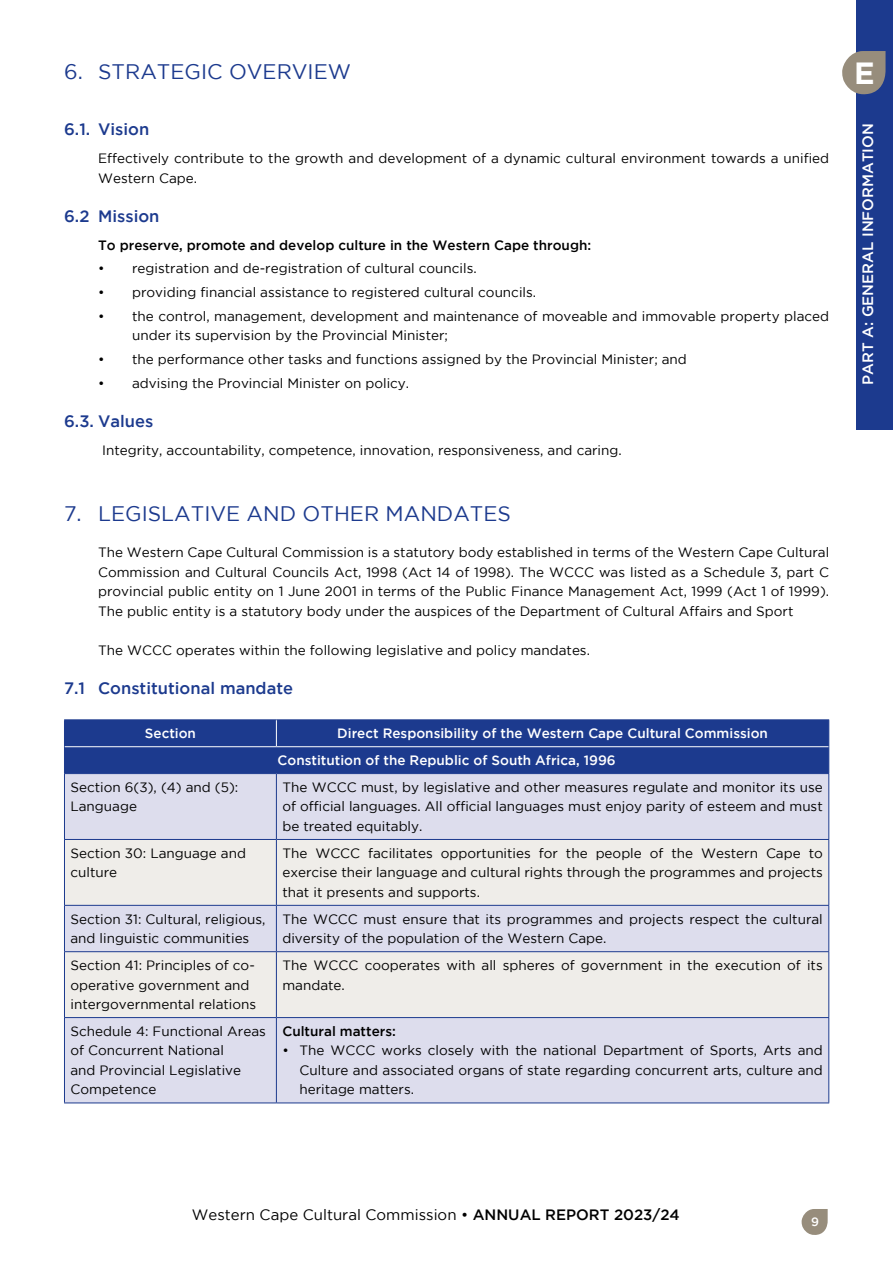
<style>
.page{position:relative;width:893px;height:1263px;background:#fff}
.page>*{position:absolute;margin:0;border:0;box-sizing:border-box;transform-origin:0 0}
.t1{font:700 30.75px "Gotham";color:#fff}
.t2{font:21px "Gotham";color:#1c3a8e}
.t3{font:500 16.5px "Gotham";color:#1c3a8e}
.t4{font:15px "Gotham";color:#000}
.t5{font:500 15px "Gotham";color:#fff}
.t6{font:13.5px/19.5px "Gotham";color:#000}
.t7{font:500 13.5px/26.8px "Gotham";color:#fff}
.t8{font:500 13.5px "Gotham";color:#000}
.t9{font:500 12px "Gotham";color:#fff}
.s1{font-weight:500}
</style>
<div class="page">
<svg style="left:802px;top:1209px;width:26px;height:26px"></svg>
<div style="left:856px;top:0;width:37px;height:429px;background:#1c3a8e"></div>
<svg style="left:842px;top:51px;width:44px;height:44px"></svg>
<div style="left:65px;top:774px;width:763px;height:328px;background:#dddded"></div>
<svg style="left:65px;top:840px;width:763px;height:177px;background:#e9e8e9"></svg>
<hr style="left:64px;top:719px;width:212px;height:1px;background:#1c3a8e">
<hr style="left:276px;top:719px;width:553px;height:1px;background:#1c3a8e">
<hr style="left:64px;top:773px;width:212px;height:1px;background:#1c3a8e">
<hr style="left:64px;top:774px;width:1px;height:65px;background:#1c3a8e">
<hr style="left:276px;top:773px;width:553px;height:1px;background:#1c3a8e">
<hr style="left:276px;top:774px;width:1px;height:65px;background:#1c3a8e">
<hr style="left:828px;top:774px;width:1px;height:65px;background:#1c3a8e">
<hr style="left:64px;top:839px;width:212px;height:1px;background:#1c3a8e">
<hr style="left:64px;top:840px;width:1px;height:65px;background:#1c3a8e">
<hr style="left:276px;top:839px;width:553px;height:1px;background:#1c3a8e">
<hr style="left:276px;top:840px;width:1px;height:65px;background:#1c3a8e">
<hr style="left:828px;top:840px;width:1px;height:65px;background:#1c3a8e">
<hr style="left:64px;top:905px;width:212px;height:1px;background:#1c3a8e">
<hr style="left:64px;top:906px;width:1px;height:45px;background:#1c3a8e">
<hr style="left:276px;top:905px;width:553px;height:1px;background:#1c3a8e">
<hr style="left:276px;top:906px;width:1px;height:45px;background:#1c3a8e">
<hr style="left:828px;top:906px;width:1px;height:45px;background:#1c3a8e">
<hr style="left:64px;top:951px;width:212px;height:1px;background:#1c3a8e">
<hr style="left:64px;top:952px;width:1px;height:65px;background:#1c3a8e">
<hr style="left:276px;top:951px;width:553px;height:1px;background:#1c3a8e">
<hr style="left:276px;top:952px;width:1px;height:65px;background:#1c3a8e">
<hr style="left:828px;top:952px;width:1px;height:65px;background:#1c3a8e">
<hr style="left:64px;top:1017px;width:212px;height:1px;background:#1c3a8e">
<hr style="left:64px;top:1018px;width:1px;height:84px;background:#1c3a8e">
<hr style="left:276px;top:1017px;width:553px;height:1px;background:#1c3a8e">
<hr style="left:276px;top:1018px;width:1px;height:84px;background:#1c3a8e">
<hr style="left:828px;top:1018px;width:1px;height:84px;background:#1c3a8e">
<hr style="left:64px;top:1102px;width:212px;height:1px;background:#1c3a8e">
<hr style="left:276px;top:1102px;width:553px;height:1px;background:#1c3a8e">
<div style="left:64px;top:720px;width:765px;height:53px;background:#1c3a8e"></div>
<hr style="left:65px;top:746px;width:211px;height:1px;background:#fff">
<hr style="left:276px;top:746px;width:552px;height:1px;background:#fff">
<h2 class="t2" style="left:64px;top:60px;width:288px">6. STRATEGIC OVERVIEW</h2>
<p class="t3" style="left:64px;top:120px;width:87px">6.1. Vision</p>
<p class="t6" style="left:98px;top:148px;width:733px">Effectively contribute to the growth and development of a dynamic cultural environment towards a unified<br>Western Cape.</p>
<p class="t3" style="left:64px;top:206px;width:97px">6.2 Mission</p>
<p class="t8" style="left:98px;top:237px;width:495px">To preserve, promote and develop culture in the Western Cape through:</p>
<p class="t6" style="left:98px;top:259px;width:380px">• registration and de-registration of cultural councils.</p>
<p class="t6" style="left:98px;top:282px;width:439px">• providing financial assistance to registered cultural councils.</p>
<p class="t6" style="left:132px;top:306px;width:698px;text-indent:-34px">• the control, management, development and maintenance of moveable and immovable property placed under its supervision by the Provincial Minister;</p>
<p class="t6" style="left:98px;top:349px;width:590px">• the performance other tasks and functions assigned by the Provincial Minister; and</p>
<p class="t6" style="left:98px;top:373px;width:313px">• advising the Provincial Minister on policy.</p>
<p class="t3" style="left:64px;top:412px;width:91px">6.3. Values</p>
<p class="t6" style="left:102px;top:440px;width:521px">Integrity, accountability, competence, innovation, responsiveness, and caring.</p>
<h2 class="t2" style="left:64px;top:502px;width:448px">7. LEGISLATIVE AND OTHER MANDATES</h2>
<p class="t6" style="left:98px;top:543px;width:733px;text-align:justify">The Western Cape Cultural Commission is a statutory body established in terms of the Western Cape Cultural Commission and Cultural Councils Act, 1998 (Act 14 of 1998). The WCCC was listed as a Schedule 3, part C provincial public entity on 1 June 2001 in terms of the Public Finance Management Act, 1999 (Act 1 of 1999).<br>The public entity is a statutory body under the auspices of the Department of Cultural Affairs and Sport</p>
<p class="t6" style="left:98px;top:640px;width:493px">The WCCC operates within the following legislative and policy mandates.</p>
<p class="t3" style="left:64px;top:679px;width:230px">7.1 Constitutional mandate</p>
<p class="t7" style="left:145px;top:720px;width:53px">Section</p>
<p class="t7" style="left:278px;top:720px;width:492px;text-indent:60px">Direct Responsibility of the Western Cape Cultural Commission<br>Constitution of the Republic of South Africa, 1996</p>
<p class="t6" style="left:70px;top:777px;width:169px">Section 6(3), (4) and (5):<br>Language</p>
<p class="t6" style="left:282px;top:777px;width:542px;text-align:justify">The WCCC must, by legislative and other measures regulate and monitor its use of official languages. All official languages must enjoy parity of esteem and must be treated equitably.</p>
<p class="t6" style="left:70px;top:843px;width:177px">Section 30: Language and culture</p>
<p class="t6" style="left:282px;top:843px;width:542px;text-align:justify">The WCCC facilitates opportunities for the people of the Western Cape to exercise their language and cultural rights through the programmes and projects that it presents and supports.</p>
<p class="t6" style="left:70px;top:909px;width:196px">Section 31: Cultural, religious, and linguistic communities</p>
<p class="t6" style="left:282px;top:909px;width:542px">The WCCC must ensure that its programmes and projects respect the cultural diversity of the population of the Western Cape.</p>
<p class="t6" style="left:70px;top:955px;width:187px">Section 41: Principles of co&shy;operative government and intergovernmental relations</p>
<p class="t6" style="left:282px;top:955px;width:542px">The WCCC cooperates with all spheres of government in the execution of its mandate.</p>
<p class="t6" style="left:70px;top:1021px;width:197px">Schedule 4: Functional Areas of Concurrent National<br>and Provincial Legislative<br>Competence</p>
<p class="t8" style="left:282px;top:1023px;width:115px">Cultural matters:</p>
<p class="t6" style="left:299px;top:1041px;width:525px;text-align:justify;text-indent:-17px">• The WCCC works closely with the national Department of Sports, Arts and Culture and associated organs of state regarding concurrent arts, culture and heritage matters.</p>
<h1 class="t1" style="left:854px;top:53px;width:22px">E</h1>
<p class="t5" style="left:859px;top:385px;width:263px;rotate:-90deg">PART A: GENERAL INFORMATION</p>
<p class="t4" style="left:192px;top:1206px;width:489px">Western Cape Cultural Commission • <span class="s1">ANNUAL REPORT 2023/24</span></p>
<p class="t9" style="left:811px;top:1215px;width:9px">9</p>
</div>
